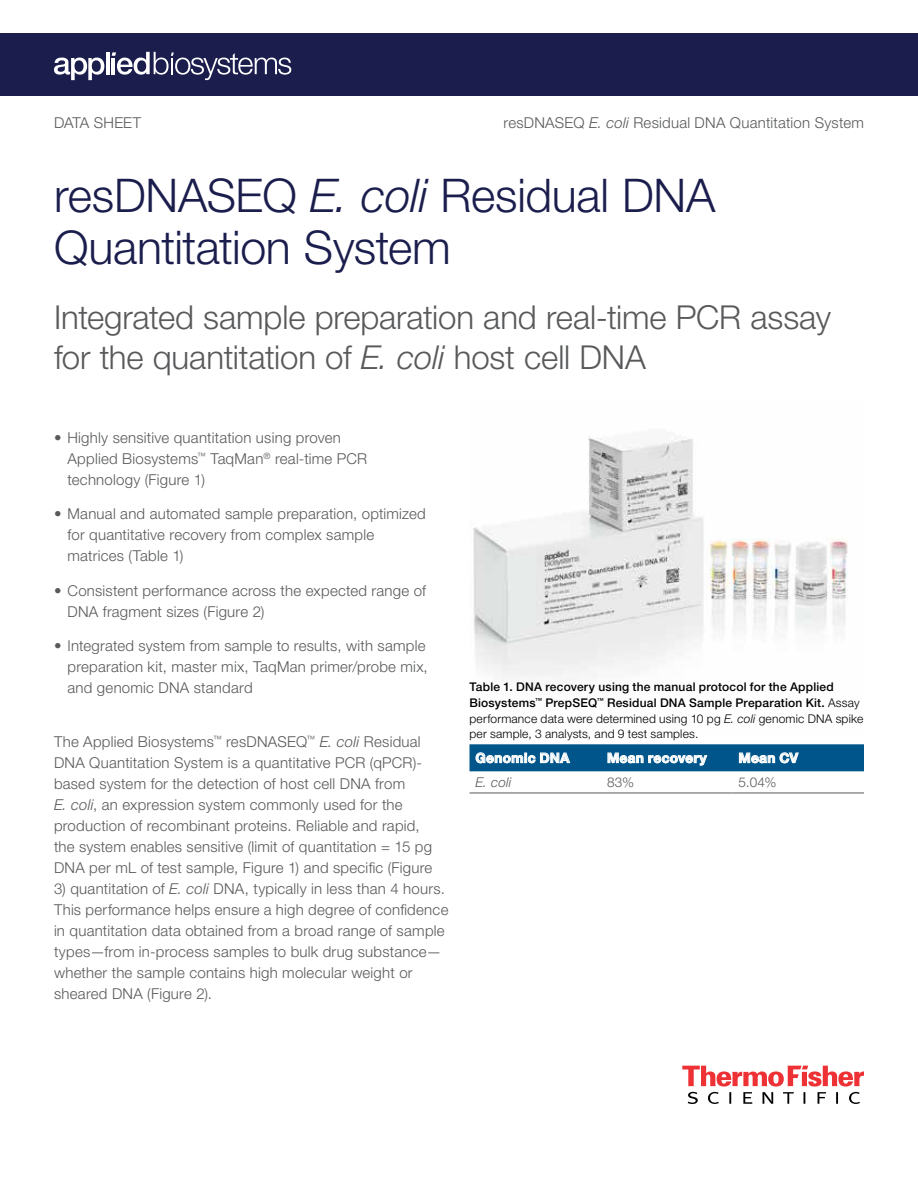
<style>
.page{position:relative;width:918px;height:1188px;background:#fff}
.page>*{position:absolute;margin:0;border:0;box-sizing:border-box;transform-origin:0 0}
.t1{font:300 46.5px/52.5px "Helvetica Neue LTW1 G";letter-spacing:-.005em;color:#1b1e4d}
.t2{font:300 33px/40.5px "Helvetica Neue LTW1 G";letter-spacing:-.005em;color:#58595b}
.t3{font:300 15px/21px "Helvetica Neue LTW1 G";letter-spacing:.015em;color:#58595b}
.t4{font:700 13.5px "Helvetica Neue LTW1 G";letter-spacing:.025em;color:#fff}
.t5{font:300 13.5px "Helvetica Neue LTW1 G";color:#58595b}
.t6{font:italic 300 13.5px "Helvetica Neue LTW1 G";color:#58595b}
.t7{font:500 12px/15.8px "Helvetica Neue LTW1 G";letter-spacing:.02em;color:#000}
.s1{font-style:italic}
.s2{font-weight:300}
.s3{font-weight:300;font-style:italic}
</style>
<div class="page">
<img style="left:473px;top:436px;width:375px;height:240px">
<svg style="left:682px;top:1066px;width:182px;height:38px"></svg>
<hr style="left:469px;top:793px;width:132px;height:1px;background:#58595b">
<hr style="left:601px;top:793px;width:131px;height:1px;background:#58595b">
<hr style="left:732px;top:793px;width:132px;height:1px;background:#58595b">
<svg style="left:469px;top:744px;width:395px;height:27px;background:#206a98"></svg>
<div style="left:0;top:33px;width:918px;height:63px;background:#1b1e4d"></div>
<svg style="left:54px;top:58px;width:50px;height:22px"></svg>
<hr style="left:106px;top:52px;width:3px;height:22px;background:#fff">
<svg style="left:112px;top:52px;width:179px;height:28px"></svg>
<p class="t3" style="left:54px;top:112px;width:89px">DATA SHEET</p>
<p class="t3" style="left:504px;top:112px;width:362px">resDNASEQ <span class="s1">E. coli</span> Residual DNA Quantitation System</p>
<h1 class="t1" style="left:54px;top:169px;width:663px">resDNASEQ <span class="s1">E. coli</span> Residual DNA<br>Quantitation System</h1>
<h2 class="t2" style="left:54px;top:297px;width:778px">Integrated sample preparation and real-time PCR assay for the quantitation of <span class="s1">E. coli</span> host cell DNA</h2>
<p class="t3" style="left:68px;top:427px;width:301px;text-indent:-14px">• Highly sensitive quantitation using proven<br>Applied Biosystems<sup>™</sup> TaqMan<sup>®</sup> real-time PCR technology (Figure 1)</p>
<p class="t3" style="left:68px;top:503px;width:360px;text-indent:-14px">• Manual and automated sample preparation, optimized for quantitative recovery from complex sample matrices (Table 1)</p>
<p class="t3" style="left:68px;top:580px;width:360px;text-indent:-14px">• Consistent performance across the expected range of<br>DNA fragment sizes (Figure 2)</p>
<p class="t3" style="left:68px;top:635px;width:362px;text-indent:-14px">• Integrated system from sample to results, with sample preparation kit, master mix, TaqMan primer/probe mix, and genomic DNA standard</p>
<p class="t3" style="left:54px;top:731px;width:380px">The Applied Biosystems<sup>™</sup> resDNASEQ<sup>™</sup> <span class="s1">E. coli</span> Residual DNA Quantitation System is a quantitative PCR (qPCR)- based system for the detection of host cell DNA from<br><span class="s1">E. coli</span>, an expression system commonly used for the production of recombinant proteins. Reliable and rapid, the system enables sensitive (limit of quantitation = 15 pg DNA per mL of test sample, Figure 1) and specific (Figure</p>
<p class="t3" style="left:54px;top:878px;width:396px">3) quantitation of <span class="s1">E. coli</span> DNA, typically in less than 4 hours.<br>This performance helps ensure a high degree of confidence in quantitation data obtained from a broad range of sample types—from in-process samples to bulk drug substance— whether the sample contains high molecular weight or sheared DNA (Figure 2).</p>
<p class="t7" style="left:469px;top:679px;width:395px">Table 1. DNA recovery using the manual protocol for the Applied Biosystems<sup>™</sup> PrepSEQ<sup>™</sup> Residual DNA Sample Preparation Kit. <span class="s2">Assay performance data were determined using 10 pg</span> <span class="s3">E. coli</span> <span class="s2">genomic DNA spike per sample, 3 analysts, and 9 test samples.</span></p>
<p class="t4" style="left:476px;top:750px;width:96px">Genomic DNA</p>
<p class="t4" style="left:607px;top:750px;width:101px">Mean recovery</p>
<p class="t4" style="left:739px;top:750px;width:61px">Mean CV</p>
<p class="t6" style="left:475px;top:774px;width:37px">E. coli</p>
<p class="t5" style="left:607px;top:774px;width:29px">83%</p>
<p class="t5" style="left:739px;top:774px;width:39px">5.04%</p>
</div>
